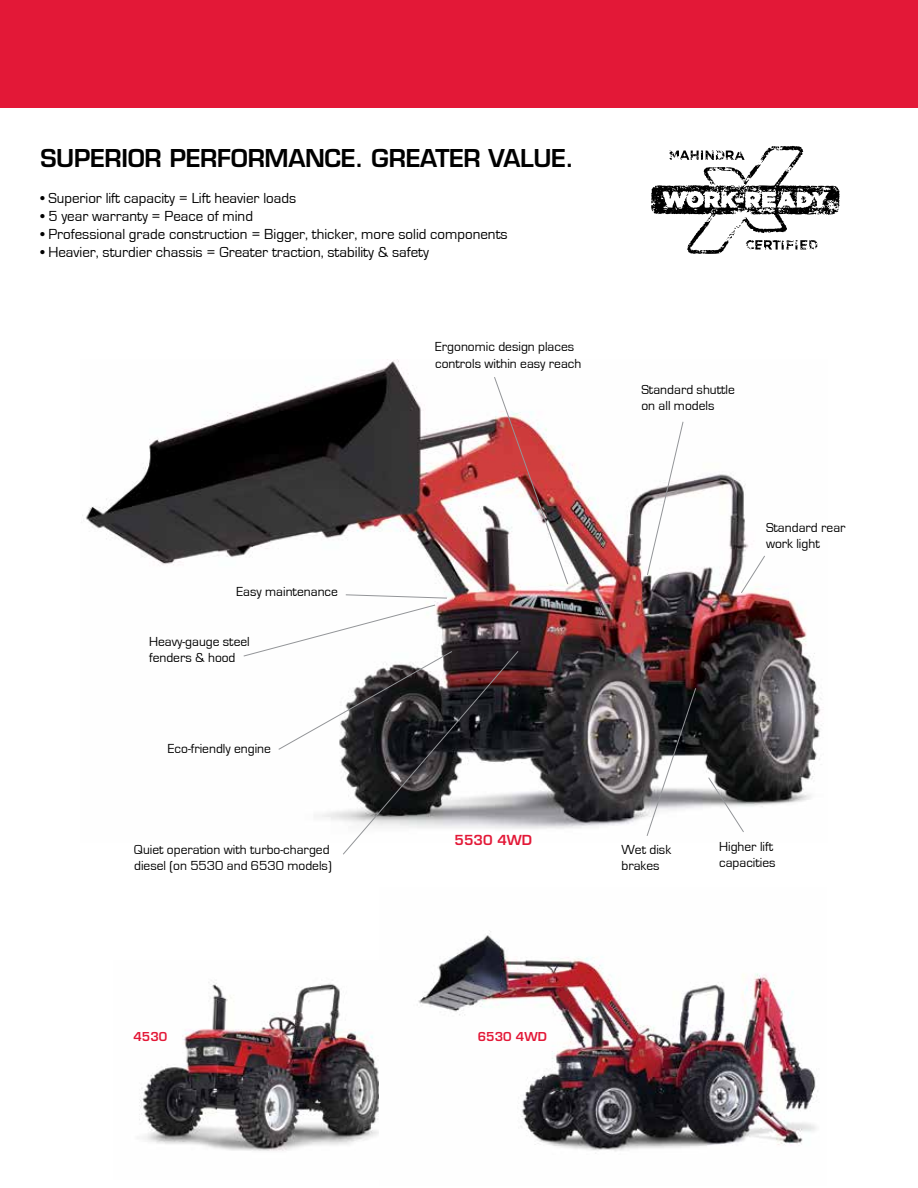
<style>
.page{position:relative;width:918px;height:1188px;background:#fff}
.page>*{position:absolute;margin:0;border:0;box-sizing:border-box;transform-origin:0 0}
.t1{font:600 24px "Eurostile";letter-spacing:-.015em;color:#000}
.t2{font:15px "Eurostile";color:#000}
.t3{font:13.5px/16.2px "Eurostile";color:#000}
.t4{font:600 13.5px "Eurostile";color:#e31837}
.t5{font:600 12px "Eurostile";color:#e31837}
</style>
<div class="page">
<img style="left:139px;top:982px;width:240px;height:169px">
<img style="left:418px;top:930px;width:400px;height:224px">
<img style="left:82px;top:359px;width:740px;height:470px">
<svg style="left:494px;top:376px;width:75px;height:209px"></svg>
<svg style="left:740px;top:555px;width:26px;height:39px"></svg>
<svg style="left:647px;top:421px;width:37px;height:155px"></svg>
<svg style="left:708px;top:777px;width:36px;height:55px"></svg>
<svg style="left:243px;top:594px;width:276px;height:261px"></svg>
<svg style="left:646px;top:687px;width:51px;height:149px"></svg>
<div style="left:0;top:0;width:918px;height:108px;background:#e31837"></div>
<svg style="left:651px;top:146px;width:189px;height:108px"></svg>
<h1 class="t1" style="left:40px;top:143px;width:535px">SUPERIOR PERFORMANCE. GREATER VALUE.</h1>
<p class="t2" style="left:40px;top:190px;width:257px">• Superior lift capacity = Lift heavier loads</p>
<p class="t2" style="left:40px;top:208px;width:214px">• 5 year warranty = Peace of mind</p>
<p class="t2" style="left:40px;top:226px;width:469px">• Professional grade construction = Bigger, thicker, more solid components</p>
<p class="t2" style="left:40px;top:244px;width:390px">• Heavier, sturdier chassis = Greater traction, stability &amp; safety</p>
<p class="t3" style="left:435px;top:339px;width:148px">Ergonomic design places controls within easy reach</p>
<p class="t3" style="left:641px;top:382px;width:95px">Standard shuttle on all models</p>
<p class="t3" style="left:236px;top:584px;width:103px">Easy maintenance</p>
<p class="t3" style="left:149px;top:633px;width:102px">Heavy-gauge steel fenders &amp; hood</p>
<p class="t3" style="left:168px;top:741px;width:105px">Eco-friendly engine</p>
<p class="t3" style="left:134px;top:842px;width:199px">Quiet operation with turbo-charged diesel (on 5530 and 6530 models)</p>
<p class="t3" style="left:766px;top:520px;width:81px">Standard rear work light</p>
<p class="t4" style="left:455px;top:832px;width:79px">5530 4WD</p>
<p class="t3" style="left:622px;top:842px;width:51px">Wet disk brakes</p>
<p class="t3" style="left:719px;top:838px;width:58px">Higher lift capacities</p>
<p class="t5" style="left:133px;top:1030px;width:35px">4530</p>
<p class="t5" style="left:478px;top:1030px;width:70px">6530 4WD</p>
</div>
